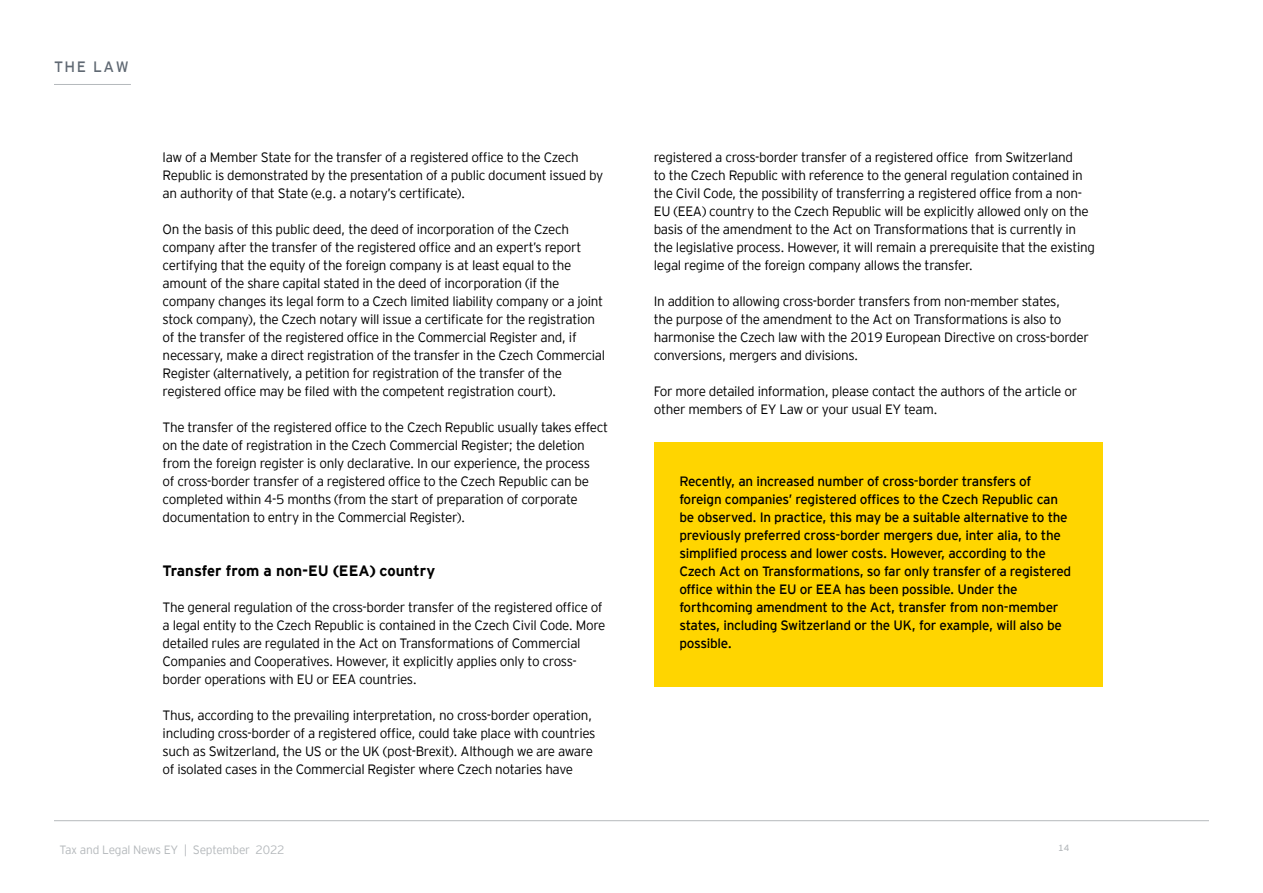
<style>
.page{position:relative;width:1263px;height:893px;background:#fff}
.page>*{position:absolute;margin:0;border:0;box-sizing:border-box;transform-origin:0 0}
.t1{font:700 15px "EY Interstate";color:#000}
.t2{font:15px "EY Interstate";letter-spacing:.1em;color:#606973}
.t3{font:300 13.5px/18px "EY Interstate";letter-spacing:-.025em;color:#000}
.t4{font:13.5px/18px "EY Interstate";letter-spacing:-.02em;color:#000}
.t5{font:300 12px "EY Interstate";letter-spacing:-.02em;color:#b5b9bc}
.t6{font:9px "EY Interstate";color:#b5b9bc}
</style>
<div class="page">
<hr style="left:54px;top:820px;width:1155px;height:1px;background:#b5b9bc">
<div style="left:654px;top:442px;width:448px;height:245px;background:#ffd500"></div>
<hr style="left:54px;top:84px;width:77px;height:1px;background:#b5b9bc">
<p class="t2" style="left:54px;top:56px;width:76px">THE LAW</p>
<p class="t3" style="left:163px;top:147px;width:442px">law of a Member State for the transfer of a registered office to the Czech<br>Republic is demonstrated by the presentation of a public document issued by an authority of that State (e.g. a notary’s certificate).</p>
<p class="t3" style="left:163px;top:219px;width:444px">On the basis of this public deed, the deed of incorporation of the Czech company after the transfer of the registered office and an expert’s report certifying that the equity of the foreign company is at least equal to the amount of the share capital stated in the deed of incorporation (if the company changes its legal form to a Czech limited liability company or a joint stock company), the Czech notary will issue a certificate for the registration of the transfer of the registered office in the Commercial Register and, if necessary, make a direct registration of the transfer in the Czech Commercial Register (alternatively, a petition for registration of the transfer of the registered office may be filed with the competent registration court).</p>
<p class="t3" style="left:163px;top:417px;width:447px">The transfer of the registered office to the Czech Republic usually takes effect on the date of registration in the Czech Commercial Register; the deletion from the foreign register is only declarative. In our experience, the process<br>of cross-border transfer of a registered office to the Czech Republic can be completed within 4-5 months (from the start of preparation of corporate documentation to entry in the Commercial Register).</p>
<p class="t1" style="left:163px;top:560px;width:274px">Transfer from a non-EU (EEA) country</p>
<p class="t3" style="left:163px;top:597px;width:444px">The general regulation of the cross-border transfer of the registered office of a legal entity to the Czech Republic is contained in the Czech Civil Code. More detailed rules are regulated in the Act on Transformations of Commercial Companies and Cooperatives. However, it explicitly applies only to cross&shy;border operations with EU or EEA countries.</p>
<p class="t3" style="left:163px;top:705px;width:434px">Thus, according to the prevailing interpretation, no cross-border operation, including cross-border of a registered office, could take place with countries such as Switzerland, the US or the UK (post-Brexit). Although we are aware of isolated cases in the Commercial Register where Czech notaries have</p>
<p class="t3" style="left:654px;top:147px;width:443px">registered a cross-border transfer of a registered office from Switzerland<br>to the Czech Republic with reference to the general regulation contained in the Civil Code, the possibility of transferring a registered office from a non-EU (EEA) country to the Czech Republic will be explicitly allowed only on the basis of the amendment to the Act on Transformations that is currently in the legislative process. However, it will remain a prerequisite that the existing legal regime of the foreign company allows the transfer.</p>
<p class="t3" style="left:654px;top:291px;width:436px">In addition to allowing cross-border transfers from non-member states,<br>the purpose of the amendment to the Act on Transformations is also to harmonise the Czech law with the 2019 European Directive on cross-border conversions, mergers and divisions.</p>
<p class="t3" style="left:654px;top:381px;width:425px">For more detailed information, please contact the authors of the article or other members of EY Law or your usual EY team.</p>
<p class="t4" style="left:679px;top:471px;width:393px">Recently, an increased number of cross-border transfers of foreign companies’ registered offices to the Czech Republic can be observed. In practice, this may be a suitable alternative to the previously preferred cross-border mergers due, inter alia, to the simplified process and lower costs. However, according to the Czech Act on Transformations, so far only transfer of a registered office within the EU or EEA has been possible. Under the forthcoming amendment to the Act, transfer from non-member states, including Switzerland or the UK, for example, will also be possible.</p>
<p class="t5" style="left:60px;top:841px;width:227px">Tax and Legal News EY | September 2022</p>
<p class="t6" style="left:1058px;top:842px;width:12px">14</p>
</div>
